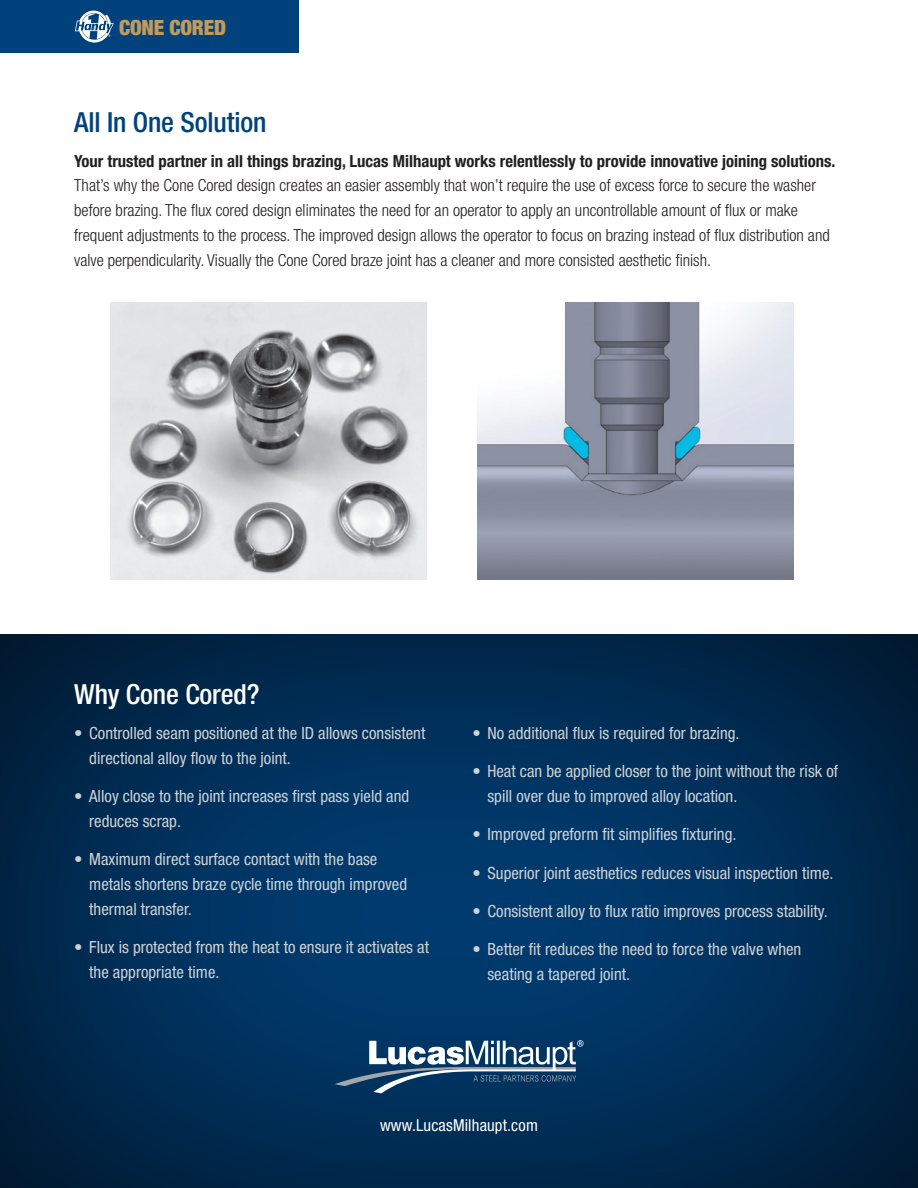
<style>
.page{position:relative;width:918px;height:1188px;background:#fff}
.page>*{position:absolute;margin:0;border:0;box-sizing:border-box;transform-origin:0 0}
.t1{font:500 condensed 27.75px "Helvetica Neue";letter-spacing:-.005em;color:#01427c}
.t2{font:500 condensed 27.75px "Helvetica Neue";letter-spacing:-.005em;color:#fff}
.t3{font:900 condensed 21px "Helvetica Neue";letter-spacing:-.01em;color:#c29a5b}
.t4{font:condensed 16.8px/24.8px "Helvetica Neue";color:#ced2d6}
.t5{font:300 condensed 16.65px/24.8px "Helvetica Neue";color:#231f20}
.t6{font:700 condensed 16.65px "Helvetica Neue";color:#231f20}
.t7{font:condensed 16.5px "Helvetica Neue";letter-spacing:.01em;color:#fff}
</style>
<div class="page">
<svg style="left:0;top:634px;width:918px;height:554px;background:#002c54"></svg>
<div style="left:0;top:0;width:299px;height:53px;background:#01427c"></div>
<svg style="left:334px;top:1040px;width:250px;height:53px;background:#3e6385"></svg>
<img style="left:111px;top:303px;width:315px;height:277px">
<img style="left:477px;top:303px;width:316px;height:277px">
<svg style="left:75px;top:10px;width:39px;height:33px"></svg>
<p class="t3" style="left:119px;top:15px;width:109px">CONE CORED</p>
<h1 class="t1" style="left:74px;top:105px;width:194px">All In One Solution</h1>
<p class="t6" style="left:74px;top:151px;width:763px">Your trusted partner in all things brazing, Lucas Milhaupt works relentlessly to provide innovative joining solutions.</p>
<p class="t5" style="left:74px;top:173px;width:757px">That’s why the Cone Cored design creates an easier assembly that won’t require the use of excess force to secure the washer before brazing. The flux cored design eliminates the need for an operator to apply an uncontrollable amount of flux or make frequent adjustments to the process. The improved design allows the operator to focus on brazing instead of flux distribution and valve perpendicularity. Visually the Cone Cored braze joint has a cleaner and more consisted aesthetic finish.</p>
<h1 class="t2" style="left:74px;top:678px;width:187px">Why Cone Cored?</h1>
<p class="t4" style="left:89px;top:721px;width:338px;text-indent:-15px">• Controlled seam positioned at the ID allows consistent directional alloy flow to the joint.</p>
<p class="t4" style="left:89px;top:784px;width:322px;text-indent:-15px">• Alloy close to the joint increases first pass yield and reduces scrap.</p>
<p class="t4" style="left:89px;top:847px;width:319px;text-indent:-15px">• Maximum direct surface contact with the base metals shortens braze cycle time through improved thermal transfer.</p>
<p class="t4" style="left:89px;top:935px;width:341px;text-indent:-15px">• Flux is protected from the heat to ensure it activates at the appropriate time.</p>
<p class="t4" style="left:472px;top:721px;width:269px">• No additional flux is required for brazing.</p>
<p class="t4" style="left:487px;top:759px;width:352px;text-indent:-15px">• Heat can be applied closer to the joint without the risk of spill over due to improved alloy location.</p>
<p class="t4" style="left:472px;top:822px;width:266px">• Improved preform fit simplifies fixturing.</p>
<p class="t4" style="left:472px;top:860px;width:363px">• Superior joint aesthetics reduces visual inspection time.</p>
<p class="t4" style="left:472px;top:899px;width:357px">• Consistent alloy to flux ratio improves process stability.</p>
<p class="t4" style="left:487px;top:937px;width:315px;text-indent:-15px">• Better fit reduces the need to force the valve when seating a tapered joint.</p>
<p class="t7" style="left:380px;top:1115px;width:159px">www.LucasMilhaupt.com</p>
</div>
